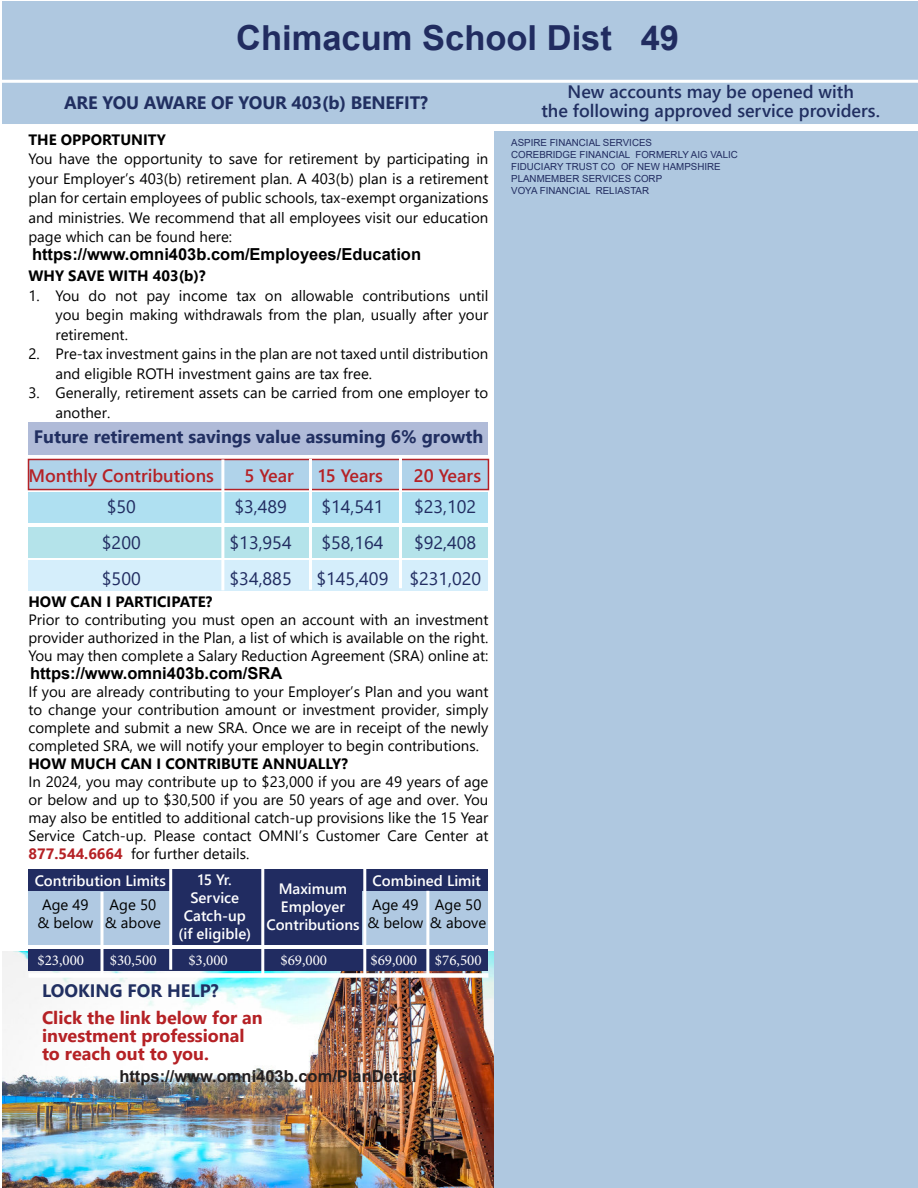
<style>
.page{position:relative;width:918px;height:1188px;background:#fff}
.page>*{position:absolute;margin:0;border:0;box-sizing:border-box;transform-origin:0 0}
.t1{font:700 34.5px "Arial";color:#212c60}
.t2{font:700 18px "Segoe UI";color:#212f61}
.t3{font:18px/36px "Segoe UI";color:#212c61}
.t4{font:600 18px/19.5px "Segoe UI";color:#212f61;text-align:center}
.t5{font:700 18px/18px "Segoe UI";color:#b52125}
.t6{font:600 18px "Segoe UI";color:#b52126}
.t7{font:700 16.5px "Arial";color:#000}
.t8{font:700 16.5px "Arial";color:#231f20}
.t9{font:15px/18px "Segoe UI";color:#000;text-align:justify}
.t10{font:600 15px/18px "Segoe UI";color:#fff;text-align:center}
.t11{font:700 15px "Segoe UI";color:#000}
.t12{font:15px "Minion Pro";color:#fff}
.t13{font:9.75px/12px "Arial";color:#212c60}
.s1{font-weight:700;color:#b52125}
</style>
<div class="page">
<img style="left:3px;top:951px;width:491px;height:237px">
<div style="left:2px;top:2px;width:916px;height:125px;background:#afc8e0"></div>
<div style="left:28px;top:973px;width:460px;height:5px;background:#fff"></div>
<div style="left:28px;top:949px;width:460px;height:22px;background:#212c61"></div>
<div style="left:28px;top:869px;width:460px;height:22px;background:#212c61"></div>
<div style="left:28px;top:891px;width:460px;height:54px;background:#b0c9e2"></div>
<div style="left:171px;top:869px;width:190px;height:76px;background:#212c61"></div>
<svg style="left:100px;top:892px;width:4px;height:81px"></svg>
<hr style="left:426px;top:891px;width:3px;height:85px;background:#fff">
<hr style="left:169px;top:869px;width:3px;height:101px;background:#fff">
<hr style="left:261px;top:869px;width:3px;height:108px;background:#fff">
<hr style="left:363px;top:863px;width:3px;height:112px;background:#fff">
<div style="left:28px;top:422px;width:460px;height:32px;background:#b0bbd8"></div>
<div style="left:28px;top:459px;width:460px;height:31px;background:#b0d3ea"></div>
<div style="left:28px;top:459px;width:461px;height:31px;border:2px solid #b52126"></div>
<div style="left:28px;top:493px;width:460px;height:30px;background:#afe0f1"></div>
<div style="left:28px;top:527px;width:460px;height:30px;background:#b4e3ea"></div>
<div style="left:28px;top:560px;width:460px;height:30px;background:#d5eefb"></div>
<hr style="left:221px;top:459px;width:3px;height:131px;background:#fff">
<hr style="left:309px;top:459px;width:3px;height:131px;background:#fff">
<hr style="left:399px;top:457px;width:3px;height:131px;background:#fff">
<div style="left:2px;top:124px;width:916px;height:8px;background:#fff"></div>
<hr style="left:2px;top:80px;width:916px;height:3px;background:#fff">
<div style="left:494px;top:132px;width:424px;height:1056px;background:#afc8e0"></div>
<h1 class="t1" style="left:236px;top:14px;width:444px">Chimacum School Dist 49</h1>
<p class="t2" style="left:64px;top:85px;width:365px">ARE YOU AWARE OF YOUR 403(b) BENEFIT?</p>
<p class="t11" style="left:28px;top:125px;width:139px">THE OPPORTUNITY</p>
<p class="t9" style="left:28px;top:148px;width:461px;line-height:19.5px">You have the opportunity to save for retirement by participating in your Employer’s 403(b) retirement plan. A 403(b) plan is a retirement plan for certain employees of public schools, tax-exempt organizations and ministries. We recommend that all employees visit our education page which can be found here:</p>
<p class="t11" style="left:28px;top:262px;width:179px">WHY SAVE WITH 403(b)?</p>
<p class="t9" style="left:56px;top:284px;width:434px;line-height:19.5px;text-indent:-27px">1. You do not pay income tax on allowable contributions until you begin making withdrawals from the plan, usually after your retirement.</p>
<p class="t9" style="left:56px;top:343px;width:434px;line-height:19.5px;text-indent:-27px">2. Pre-tax investment gains in the plan are not taxed until distribution and eligible ROTH investment gains are tax free.</p>
<p class="t9" style="left:56px;top:382px;width:434px;line-height:19.5px;text-indent:-27px">3. Generally, retirement assets can be carried from one employer to another.</p>
<p class="t7" style="left:32px;top:243px;width:391px">https://www.omni403b.com/Employees/Education</p>
<p class="t2" style="left:34px;top:419px;width:451px">Future retirement savings value assuming 6% growth</p>
<p class="t6" style="left:28px;top:458px;width:187px">Monthly Contributions</p>
<p class="t6" style="left:244px;top:458px;width:51px">5 Year</p>
<p class="t6" style="left:319px;top:458px;width:66px">15 Years</p>
<p class="t6" style="left:414px;top:458px;width:69px">20 Years</p>
<p class="t3" style="left:102px;top:487px;width:40px">$50 $200 $500</p>
<p class="t3" style="left:230px;top:487px;width:64px">$3,489 $13,954 $34,885</p>
<p class="t3" style="left:317px;top:487px;width:73px">$14,541 $58,164 $145,409</p>
<p class="t3" style="left:409px;top:487px;width:73px">$23,102 $92,408 $231,020</p>
<p class="t11" style="left:28px;top:588px;width:186px">HOW CAN I PARTICIPATE?</p>
<p class="t9" style="left:28px;top:610px;width:461px">Prior to contributing you must open an account with an investment provider authorized in the Plan, a list of which is available on the right.<br>You may then complete a Salary Reduction Agreement (SRA) online at:</p>
<p class="t9" style="left:28px;top:682px;width:461px">If you are already contributing to your Employer’s Plan and you want to change your contribution amount or investment provider, simply complete and submit a new SRA. Once we are in receipt of the newly completed SRA, we will notify your employer to begin contributions.</p>
<p class="t11" style="left:28px;top:750px;width:321px">HOW MUCH CAN I CONTRIBUTE ANNUALLY?</p>
<p class="t9" style="left:28px;top:772px;width:461px">In 2024, you may contribute up to $23,000 if you are 49 years of age or below and up to $30,500 if you are 50 years of age and over. You may also be entitled to additional catch-up provisions like the 15 Year Service Catch-up. Please contact OMNI’s Customer Care Center at <span class="s1">877.544.6664</span> for further details.</p>
<p class="t7" style="left:30px;top:661px;width:254px">https://www.omni403b.com/SRA</p>
<p class="t10" style="left:35px;top:870px;width:133px">Contribution Limits</p>
<p class="t10" style="left:178px;top:870px;width:74px">15 Yr.<br>Service<br>Catch-up (if eligible)</p>
<p class="t10" style="left:266px;top:879px;width:95px">Maximum<br>Employer<br>Contributions</p>
<p class="t10" style="left:373px;top:870px;width:110px">Combined Limit</p>
<p class="t9" style="left:367px;top:895px;width:120px;text-indent:5px">Age 49<br>&amp; below &amp; above</p>
<p class="t9" style="left:37px;top:895px;width:58px;text-align:center">Age 49 &amp; below</p>
<p class="t9" style="left:105px;top:895px;width:58px;text-align:center">Age 50 &amp; above</p>
<p class="t12" style="left:37px;top:950px;width:48px">$23,000</p>
<p class="t12" style="left:110px;top:950px;width:48px">$30,500</p>
<p class="t12" style="left:188px;top:950px;width:41px">$3,000</p>
<p class="t12" style="left:280px;top:950px;width:48px">$69,000</p>
<p class="t12" style="left:370px;top:950px;width:113px">$69,000 $76,500</p>
<p class="t9" style="left:435px;top:895px;width:48px">Age 50</p>
<p class="t2" style="left:42px;top:973px;width:178px">LOOKING FOR HELP?</p>
<p class="t5" style="left:42px;top:1007px;width:222px">Click the link below for an investment professional to reach out to you.</p>
<p class="t8" style="left:119px;top:1064px;width:299px">https://www.omni403b.com/PlanDetail</p>
<p class="t4" style="left:541px;top:80px;width:340px">New accounts may be opened with<br>the following approved service providers.</p>
<p class="t13" style="left:511px;top:137px;width:228px">ASPIRE FINANCIAL SERVICES<br>COREBRIDGE FINANCIAL FORMERLY AIG VALIC<br>FIDUCIARY TRUST CO OF NEW HAMPSHIRE<br>PLANMEMBER SERVICES CORP<br>VOYA FINANCIAL RELIASTAR</p>
</div>
